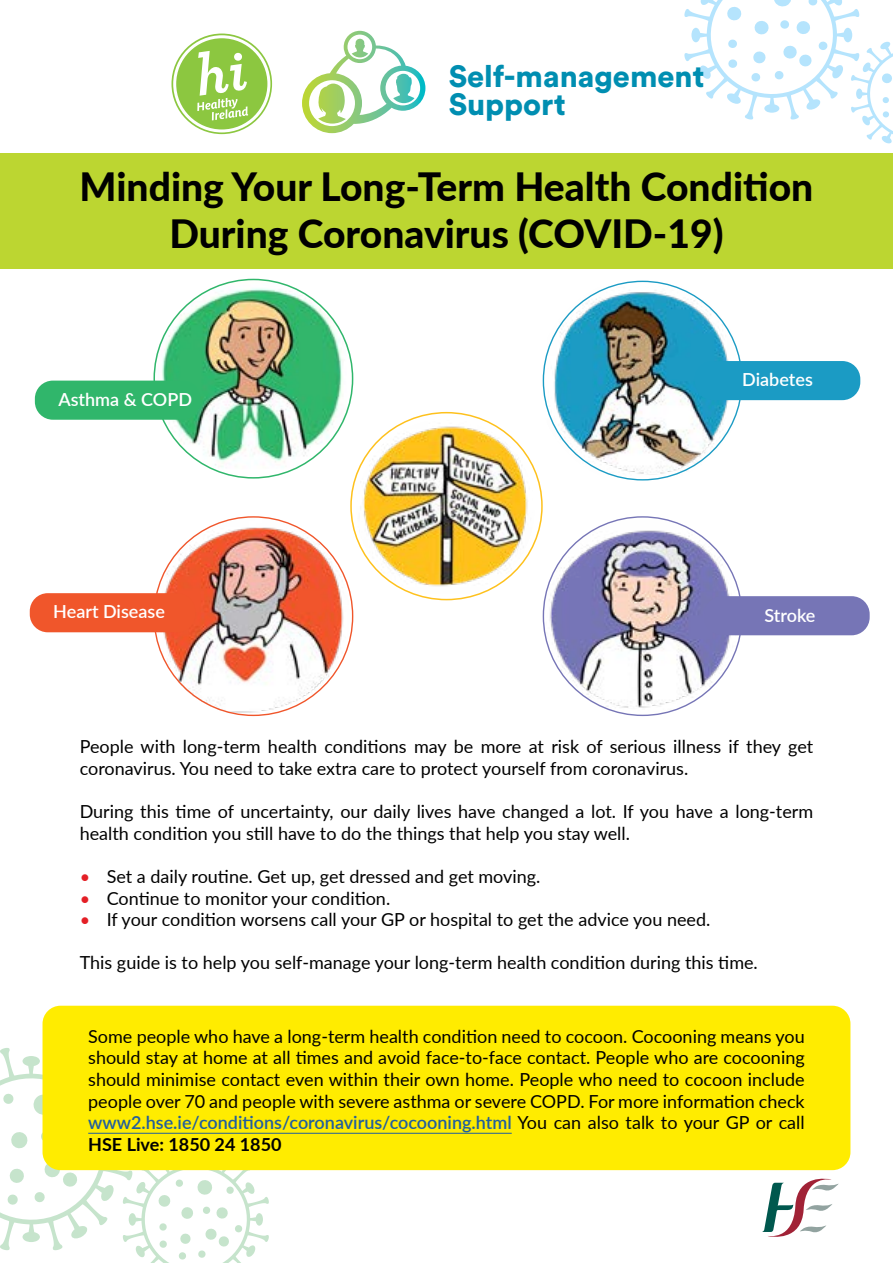
<style>
.page{position:relative;width:893px;height:1263px;background:#fff}
.page>*{position:absolute;margin:0;border:0;box-sizing:border-box;transform-origin:0 0}
.t1{font:800 39px/46.8px "Lato";color:#000;text-align:center}
.t2{font:900 30.45px/28px "Circular Std";color:#008eb1}
.t3{font:18px/21.6px "Lato";color:#000}
.t4{font:600 18px "Lato";color:#fff}
.s1{color:#e41f26}
.s2{font-weight:600;color:#215e9e}
.s3{font-weight:700}
</style>
<div class="page">
<img style="left:544px;top:519px;width:194px;height:194px">
<img style="left:547px;top:286px;width:190px;height:190px">
<img style="left:357px;top:419px;width:176px;height:175px">
<img style="left:356px;top:506px;width:18px;height:57px">
<img style="left:517px;top:510px;width:18px;height:54px">
<svg style="left:524px;top:464px;width:4px;height:8px"></svg>
<img style="left:155px;top:516px;width:195px;height:198px">
<img style="left:156px;top:281px;width:192px;height:189px">
<img style="left:335px;top:404px;width:15px;height:35px">
<svg style="left:684px;top:0;width:209px;height:154px"></svg>
<svg style="left:0;top:1048px;width:269px;height:215px"></svg>
<div style="left:43px;top:1006px;width:807px;height:164px;background:#ffec00;border-radius:18px"></div>
<div style="left:0;top:154px;width:893px;height:115px;background:#bcd631"></div>
<hr style="left:88px;top:1133px;width:424px;height:1px;background:#215e9e">
<svg style="left:302px;top:31px;width:123px;height:102px"></svg>
<div style="left:35px;top:381px;width:165px;height:39px;background:#30b66b;border-radius:18px"></div>
<div style="left:30px;top:593px;width:165px;height:39px;background:#f0562b;border-radius:18px"></div>
<div style="left:695px;top:361px;width:165px;height:39px;background:#1b9bc4;border-radius:18px"></div>
<div style="left:704px;top:596px;width:166px;height:39px;background:#7675b6;border-radius:18px"></div>
<svg style="left:173px;top:35px;width:97px;height:97px"></svg>
<svg style="left:762px;top:1178px;width:77px;height:59px"></svg>
<h2 class="t2" style="left:449px;top:61px;width:257px">Self-management<br>Support</h2>
<h1 class="t1" style="left:80px;top:162px;width:735px">Minding Your Long-Term Health Condition<br>During Coronavirus (COVID-19)</h1>
<p class="t4" style="left:58px;top:386px;width:135px">Asthma &amp; COPD</p>
<p class="t4" style="left:53px;top:599px;width:113px">Heart Disease</p>
<p class="t4" style="left:742px;top:367px;width:72px">Diabetes</p>
<p class="t4" style="left:764px;top:602px;width:53px">Stroke</p>
<p class="t3" style="left:80px;top:735px;width:735px">People with long-term health conditions may be more at risk of serious illness if they get coronavirus. You need to take extra care to protect yourself from coronavirus.</p>
<p class="t3" style="left:80px;top:800px;width:735px">During this time of uncertainty, our daily lives have changed a lot. If you have a long-term health condition you still have to do the things that help you stay well.</p>
<p class="t3" style="left:80px;top:865px;width:462px"><span class="s1">•</span> Set a daily routine. Get up, get dressed and get moving.</p>
<p class="t3" style="left:80px;top:886px;width:312px"><span class="s1">•</span> Continue to monitor your condition.</p>
<p class="t3" style="left:80px;top:908px;width:632px"><span class="s1">•</span> If your condition worsens call your GP or hospital to get the advice you need.</p>
<p class="t3" style="left:80px;top:951px;width:680px">This guide is to help you self-manage your long-term health condition during this time.</p>
<p class="t3" style="left:88px;top:1024px;width:718px;text-align:justify">Some people who have a long-term health condition need to cocoon. Cocooning means you should stay at home at all times and avoid face-to-face contact. People who are cocooning should minimise contact even within their own home. People who need to cocoon include people over 70 and people with severe asthma or severe COPD. For more information check <span class="s2">www2.hse.ie/conditions/coronavirus/cocooning.html</span> You can also talk to your GP or call <span class="s3">HSE Live: 1850 24 1850</span></p>
</div>
